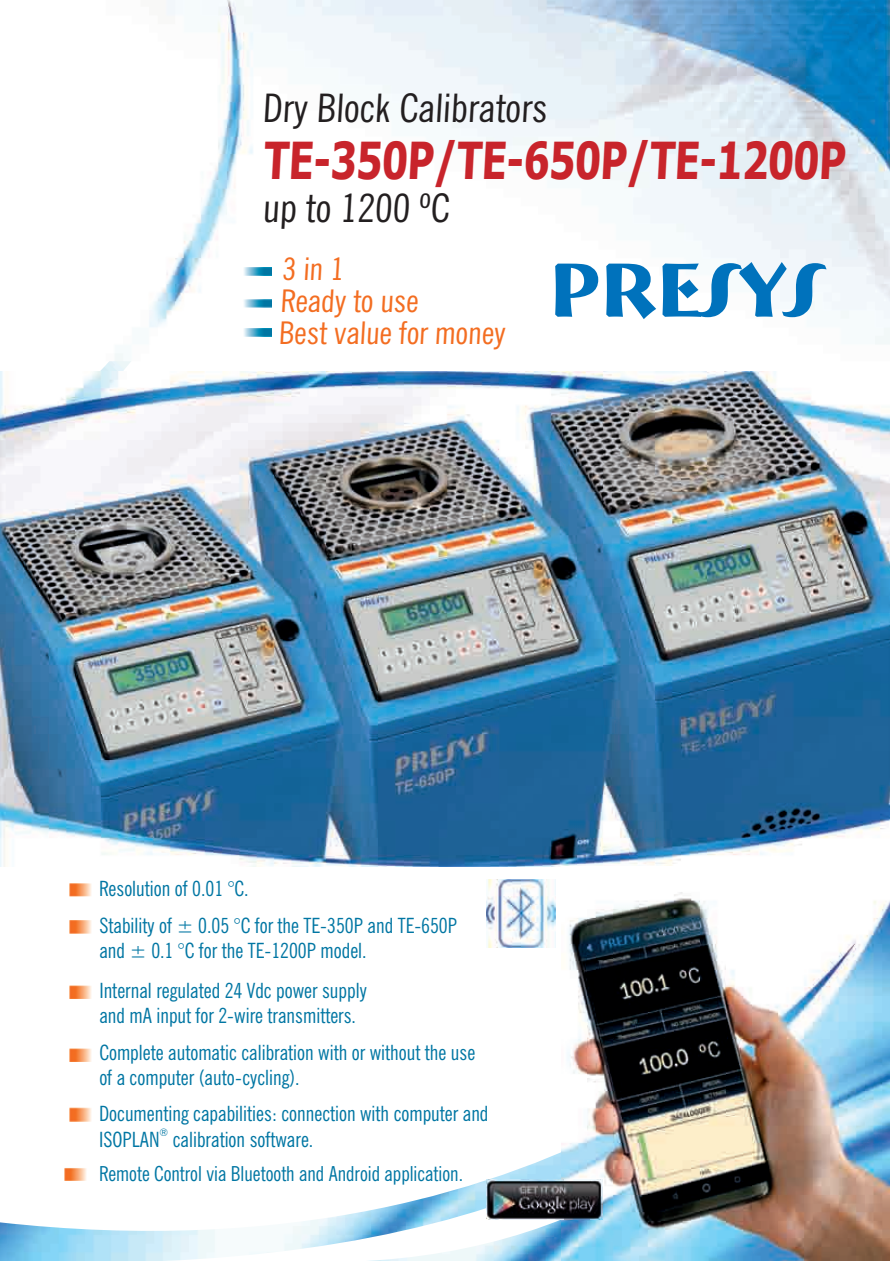
<style>
.page{position:relative;width:890px;height:1261px;background:#fff}
.page>*{position:absolute;margin:0;border:0;box-sizing:border-box;transform-origin:0 0}
.t1{font:700 51.3px "Tahoma";color:#c8242b;scale:.78 1}
.t2{font:condensed 39.3px "News Gothic BT";color:#231f20;scale:1.05 1}
.t3{font:condensed 31.2px/31.8px "News Gothic BT";color:#f36d21;scale:1.05 1}
.t4{font:condensed 21px/25.2px "News Gothic BT";color:#0076a3}
.t5{font:condensed 20.7px "News Gothic BT";color:#0076a3}
.t6{font:condensed 10.5px "News Gothic BT";color:#0076a3}
</style>
<div class="page">
<img style="left:115px;top:0;width:774px;height:361px">
<svg style="left:555px;top:262px;width:271px;height:57px"></svg>
<img style="left:69px;top:883px;width:23px;height:14px">
<img style="left:69px;top:920px;width:23px;height:14px">
<img style="left:240px;top:267px;width:31px;height:8px">
<img style="left:240px;top:299px;width:31px;height:8px">
<img style="left:240px;top:329px;width:31px;height:8px">
<img style="left:0;top:371px;width:889px;height:495px">
<img style="left:0;top:941px;width:561px;height:320px">
<img style="left:561px;top:892px;width:328px;height:369px">
<img style="left:486px;top:879px;width:69px;height:68px">
<img style="left:486px;top:1179px;width:116px;height:40px">
<img style="left:64px;top:1168px;width:26px;height:13px">
<h2 class="t2" style="left:262px;top:92px;width:275px">Dry Block Calibrators</h2>
<h1 class="t1" style="left:263px;top:139px;width:750px">TE-350P/TE-650P/TE-1200P</h1>
<h2 class="t2" style="left:262px;top:192px;width:181px">up to 1200 ºC</h2>
<h3 class="t3" style="left:278px;top:256px;width:219px">3 in 1<br>Ready to use<br>Best value for money</h3>
<p class="t4" style="left:99px;top:878px;width:151px">Resolution of 0.01 °C.</p>
<p class="t4" style="left:99px;top:915px;width:359px">Stability of ± 0.05 °C for the TE-350P and TE-650P and ± 0.1 °C for the TE-1200P model.</p>
<p class="t4" style="left:99px;top:980px;width:269px">Internal regulated 24 Vdc power supply and mA input for 2-wire transmitters.</p>
<p class="t4" style="left:99px;top:1042px;width:377px">Complete automatic calibration with or without the use of a computer (auto-cycling).</p>
<p class="t4" style="left:99px;top:1103px;width:391px">Documenting capabilities: connection with computer and</p>
<p class="t6" style="left:159px;top:1128px;width:10px">®</p>
<p class="t4" style="left:99px;top:1128px;width:216px">ISOPLAN calibration software.</p>
<p class="t5" style="left:99px;top:1165px;width:365px">Remote Control via Bluetooth and Android application.</p>
</div>
